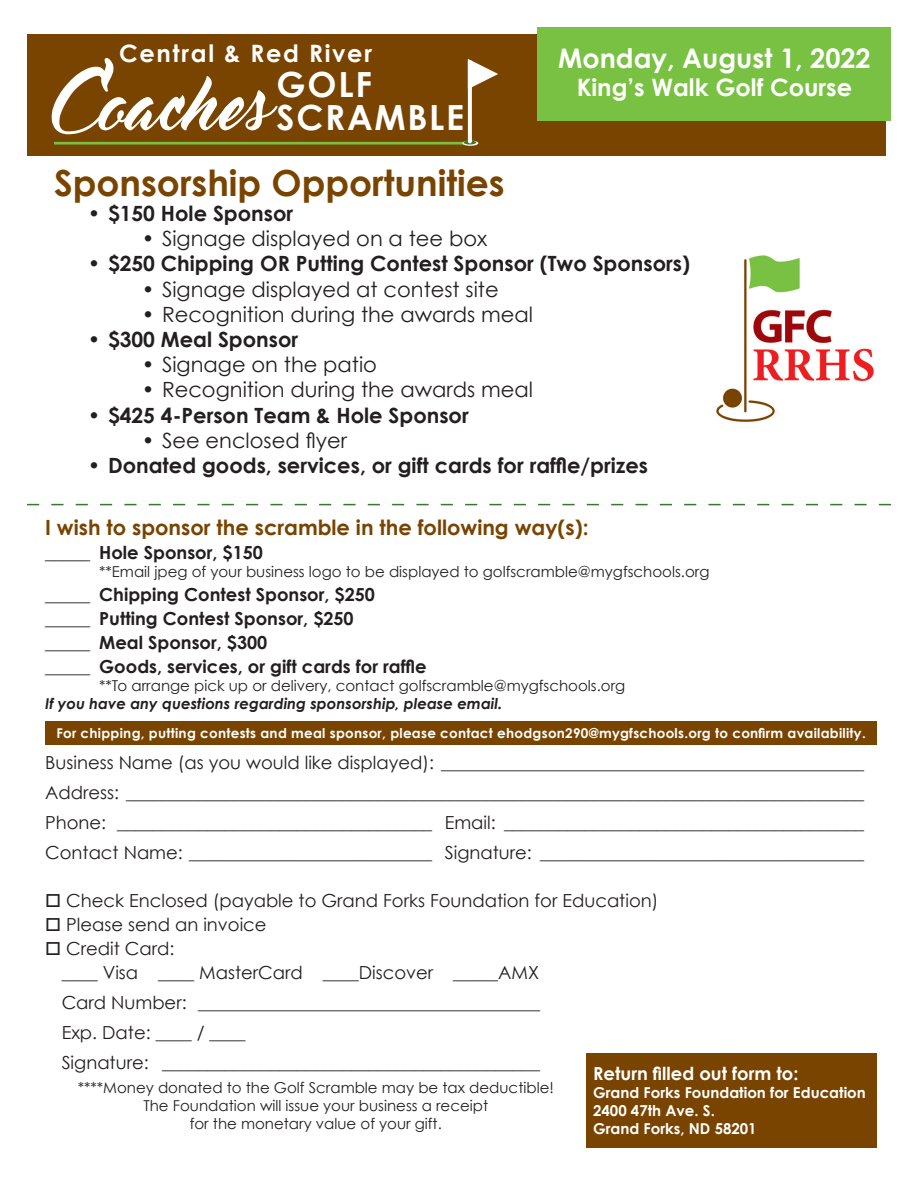
<style>
.page{position:relative;width:918px;height:1188px;background:#fff}
.page>*{position:absolute;margin:0;border:0;box-sizing:border-box;transform-origin:0 0}
.t1{font:66.75px "Master Of Break";color:#fff}
.t2{font:700 36px "Century Gothic";color:#794400}
.t3{font:700 34.65px "Century Gothic";letter-spacing:.05em;color:#fff}
.t4{font:700 27px "Century Gothic";color:#fff}
.t5{font:700 24px "Century Gothic";color:#fff}
.t6{font:700 24px "Century Gothic";letter-spacing:.07em;color:#fff}
.t7{font:700 21px "Century Gothic";color:#231f20}
.t8{font:21px "Century Gothic";color:#231f20}
.t9{font:700 21px "Century Gothic";color:#794400}
.t10{font:18px/24px "Century Gothic";color:#231f20}
.t11{font:700 18px "Century Gothic";color:#231f20}
.t12{font:700 18px "Century Gothic";color:#fff}
.t13{font:15px/18px "Century Gothic";color:#231f20;text-align:center}
.t14{font:700 15px "Century Gothic";color:#fff}
.t15{font:italic 700 15px "Century Gothic";color:#231f20}
.t16{font:700 13.5px "Century Gothic";letter-spacing:.02em;color:#fff}
</style>
<div class="page">
<svg style="left:27px;top:504px;width:864px;height:1px"></svg>
<img style="left:716px;top:255px;width:158px;height:167px">
<div style="left:27px;top:34px;width:859px;height:122px;background:#794400"></div>
<hr style="left:54px;top:142px;width:422px;height:3px;background:#79c142">
<svg style="left:462px;top:141px;width:16px;height:5px"></svg>
<svg style="left:464px;top:140px;width:12px;height:5px"></svg>
<svg style="left:468px;top:89px;width:4px;height:52px"></svg>
<svg style="left:468px;top:59px;width:30px;height:30px"></svg>
<div style="left:538px;top:27px;width:353px;height:93px;background:#79c142"></div>
<div style="left:586px;top:1053px;width:291px;height:95px;background:#794400"></div>
<div style="left:45px;top:722px;width:832px;height:23px;background:#794400"></div>
<p class="t6" style="left:119px;top:38px;width:254px">Central &amp; Red River</p>
<p class="t4" style="left:558px;top:41px;width:314px">Monday, August 1, 2022</p>
<p class="t5" style="left:577px;top:72px;width:277px">King’s Walk Golf Course</p>
<p class="t1" style="left:54px;top:68px;width:213px">Coaches</p>
<p class="t3" style="left:277px;top:63px;width:97px">GOLF</p>
<p class="t3" style="left:277px;top:96px;width:189px">SCRAMBLE</p>
<p class="t2" style="left:54px;top:160px;width:452px">Sponsorship Opportunities</p>
<p class="t7" style="left:88px;top:200px;width:207px">• $150 Hole Sponsor</p>
<p class="t8" style="left:142px;top:226px;width:347px">• Signage displayed on a tee box</p>
<p class="t7" style="left:88px;top:251px;width:604px">• $250 Chipping OR Putting Contest Sponsor (Two Sponsors)</p>
<p class="t8" style="left:142px;top:276px;width:358px">• Signage displayed at contest site</p>
<p class="t8" style="left:142px;top:301px;width:393px">• Recognition during the awards meal</p>
<p class="t7" style="left:88px;top:326px;width:212px">• $300 Meal Sponsor</p>
<p class="t8" style="left:142px;top:352px;width:237px">• Signage on the patio</p>
<p class="t8" style="left:142px;top:377px;width:393px">• Recognition during the awards meal</p>
<p class="t7" style="left:88px;top:402px;width:383px">• $425 4-Person Team &amp; Hole Sponsor</p>
<p class="t8" style="left:142px;top:427px;width:207px">• See enclosed flyer</p>
<p class="t7" style="left:88px;top:452px;width:562px">• Donated goods, services, or gift cards for raffle/prizes</p>
<p class="t9" style="left:45px;top:515px;width:545px">I wish to sponsor the scramble in the following way(s):</p>
<p class="t11" style="left:45px;top:541px;width:219px">_____ Hole Sponsor, $150</p>
<p class="t13" style="left:99px;top:563px;width:612px">**Email jpeg of your business logo to be displayed to golfscramble@mygfschools.org</p>
<p class="t11" style="left:45px;top:583px;width:331px">_____ Chipping Contest Sponsor, $250</p>
<p class="t11" style="left:45px;top:607px;width:310px">_____ Putting Contest Sponsor, $250</p>
<p class="t11" style="left:45px;top:631px;width:224px">_____ Meal Sponsor, $300</p>
<p class="t11" style="left:45px;top:655px;width:383px">_____ Goods, services, or gift cards for raffle</p>
<p class="t13" style="left:99px;top:677px;width:528px">**To arrange pick up or delivery, contact golfscramble@mygfschools.org</p>
<p class="t15" style="left:45px;top:694px;width:459px">If you have any questions regarding sponsorship, please email.</p>
<p class="t16" style="left:56px;top:725px;width:811px">For chipping, putting contests and meal sponsor, please contact ehodgson290@mygfschools.org to confirm availability.</p>
<p class="t10" style="left:45px;top:751px;width:820px">Business Name (as you would like displayed): _______________________________________________</p>
<p class="t10" style="left:45px;top:781px;width:820px">Address: __________________________________________________________________________________</p>
<p class="t10" style="left:45px;top:811px;width:821px">Phone: ___________________________________ Email: ________________________________________</p>
<p class="t10" style="left:45px;top:841px;width:821px">Contact Name: ___________________________ Signature: ____________________________________</p>
<p class="t10" style="left:45px;top:889px;width:615px">□ Check Enclosed (payable to Grand Forks Foundation for Education)</p>
<p class="t10" style="left:45px;top:913px;width:223px">□ Please send an invoice</p>
<p class="t10" style="left:62px;top:937px;width:479px;text-indent:-17px">□ Credit Card:<br>____ Visa ____ MasterCard ____Discover _____AMX</p>
<p class="t10" style="left:62px;top:991px;width:480px">Card Number: ______________________________________</p>
<p class="t10" style="left:62px;top:1021px;width:185px">Exp. Date: ____ / ____</p>
<p class="t10" style="left:62px;top:1051px;width:480px">Signature: __________________________________________</p>
<p class="t13" style="left:78px;top:1079px;width:478px">****Money donated to the Golf Scramble may be tax deductible!</p>
<p class="t13" style="left:143px;top:1097px;width:346px">The Foundation will issue your business a receipt for the monetary value of your gift.</p>
<p class="t12" style="left:593px;top:1062px;width:207px">Return filled out form to:</p>
<p class="t14" style="left:593px;top:1083px;width:274px">Grand Forks Foundation for Education</p>
<p class="t14" style="left:593px;top:1101px;width:123px">2400 47th Ave. S.</p>
<p class="t14" style="left:593px;top:1119px;width:165px">Grand Forks, ND 58201</p>
</div>
